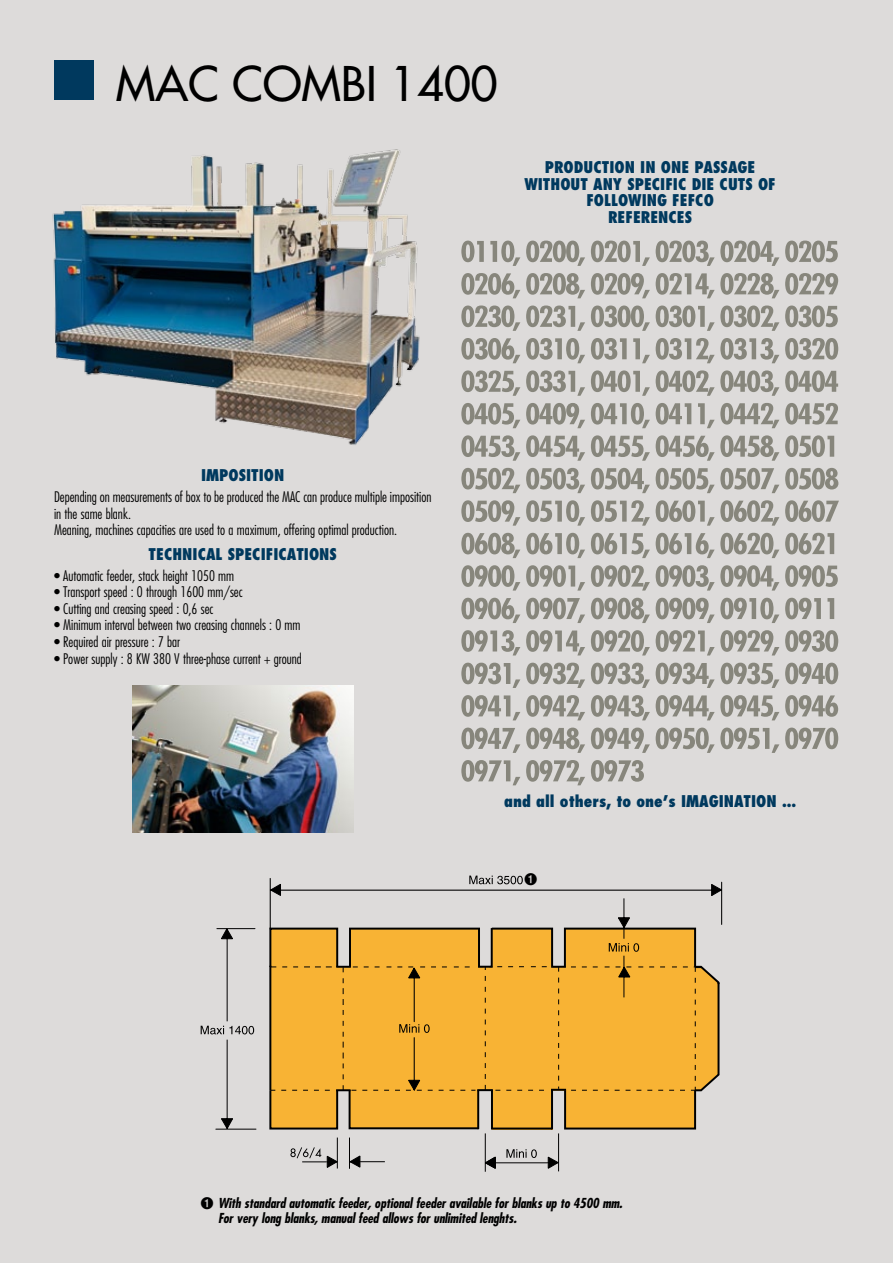
<style>
.page{position:relative;width:893px;height:1263px;background:#dddbda}
.page>*{position:absolute;margin:0;border:0;box-sizing:border-box;transform-origin:0 0}
.t1{font:500 46.5px "Futura Std";color:#000}
.t2{font:800 condensed 15.75px "Futura Std";color:#00395e}
.t3{font:300 condensed 14.25px/16.5px "Futura Std";color:#000}
.t4{font:italic 700 condensed 13.35px/15.5px "Futura Std";letter-spacing:-.01em;color:#000}
</style>
<div class="page">
<svg style="left:461px;top:760px;width:183px;height:25px"></svg>
<svg style="left:461px;top:727px;width:377px;height:26px"></svg>
<svg style="left:461px;top:695px;width:377px;height:25px"></svg>
<svg style="left:461px;top:663px;width:377px;height:25px"></svg>
<svg style="left:461px;top:630px;width:377px;height:25px"></svg>
<svg style="left:461px;top:598px;width:373px;height:25px"></svg>
<svg style="left:461px;top:565px;width:377px;height:26px"></svg>
<svg style="left:461px;top:533px;width:373px;height:25px"></svg>
<svg style="left:461px;top:500px;width:378px;height:26px"></svg>
<svg style="left:461px;top:468px;width:377px;height:25px"></svg>
<svg style="left:461px;top:435px;width:373px;height:26px"></svg>
<svg style="left:488px;top:403px;width:350px;height:25px"></svg>
<svg style="left:488px;top:370px;width:350px;height:26px"></svg>
<svg style="left:488px;top:338px;width:350px;height:25px"></svg>
<svg style="left:488px;top:305px;width:350px;height:26px"></svg>
<svg style="left:488px;top:273px;width:350px;height:25px"></svg>
<svg style="left:490px;top:241px;width:348px;height:25px"></svg>
<hr style="left:269px;top:966px;width:2px;height:124px;background:#000">
<hr style="left:217px;top:928px;width:38px;height:1px;background:#000">
<hr style="left:216px;top:1129px;width:40px;height:1px;background:#000">
<svg style="left:220px;top:1118px;width:14px;height:12px"></svg>
<hr style="left:337px;top:1137px;width:1px;height:31px;background:#000">
<hr style="left:349px;top:1137px;width:1px;height:32px;background:#000">
<hr style="left:485px;top:1133px;width:1px;height:39px;background:#000">
<hr style="left:558px;top:1133px;width:1px;height:38px;background:#000">
<hr style="left:623px;top:898px;width:1px;height:41px;background:#000">
<hr style="left:270px;top:878px;width:1px;height:51px;background:#000">
<hr style="left:270px;top:890px;width:451px;height:1px;background:#000">
<hr style="left:721px;top:882px;width:1px;height:42px;background:#000">
<hr style="left:227px;top:1040px;width:1px;height:88px;background:#000">
<hr style="left:227px;top:933px;width:1px;height:88px;background:#000">
<svg style="left:220px;top:928px;width:14px;height:12px"></svg>
<svg style="left:269px;top:882px;width:13px;height:15px"></svg>
<svg style="left:711px;top:883px;width:12px;height:14px"></svg>
<svg style="left:201px;top:1026px;width:53px;height:8px"></svg>
<svg style="left:484px;top:1149px;width:76px;height:21px"></svg>
<svg style="left:270px;top:917px;width:450px;height:213px;background:#eaaf42"></svg>
<svg style="left:290px;top:1147px;width:95px;height:22px"></svg>
<img style="left:52px;top:149px;width:436px;height:300px">
<img style="left:133px;top:685px;width:220px;height:147px">
<div style="left:54px;top:61px;width:40px;height:39px;background:#00395e"></div>
<svg style="left:469px;top:875px;width:54px;height:10px"></svg>
<h1 class="t1" style="left:116px;top:54px;width:383px">MAC COMBI 1400</h1>
<p class="t2" style="left:545px;top:158px;width:19px">PRODUCTION</p>
<p class="t2" style="left:640px;top:158px;width:31px">IN ONE</p>
<p class="t2" style="left:694px;top:158px;width:10px">PASSAGE</p>
<p class="t2" style="left:524px;top:174px;width:23px">WITHOUT</p>
<p class="t2" style="left:593px;top:174px;width:43px">AN Y SPECIFIC</p>
<p class="t2" style="left:692px;top:174px;width:8px">DIE</p>
<p class="t2" style="left:720px;top:174px;width:9px">CUTS</p>
<p class="t2" style="left:758px;top:174px;width:10px">OF</p>
<p class="t2" style="left:586px;top:191px;width:10px">FOLLO</p>
<p class="t2" style="left:628px;top:191px;width:23px">WING</p>
<p class="t2" style="left:672px;top:191px;width:43px">FEFCO</p>
<p class="t2" style="left:608px;top:207px;width:10px">REFERENCES</p>
<p class="t2" style="left:201px;top:466px;width:85px">IMPOSITION</p>
<p class="t3" style="left:54px;top:489px;width:379px">Depending on measurements of box to be produced the MAC can produce multiple imposition in the same blank.<br>Meaning, machines capacities are used to a maximum, offering optimal production.</p>
<p class="t2" style="left:149px;top:544px;width:190px">TECHNICAL SPECIFICATIONS</p>
<p class="t3" style="left:54px;top:567px;width:182px">• Automatic feeder, stack height 1050 mm</p>
<p class="t3" style="left:54px;top:584px;width:190px">• Transport speed : 0 through 1600 mm/sec</p>
<p class="t3" style="left:54px;top:600px;width:161px">• Cutting and creasing speed : 0,6 sec</p>
<p class="t3" style="left:54px;top:617px;width:248px">• Minimum interval between two creasing channels : 0 mm</p>
<p class="t3" style="left:54px;top:633px;width:128px">• Required air pressure : 7 bar</p>
<p class="t3" style="left:54px;top:650px;width:249px">• Power supply : 8 KW 380 V three-phase current + ground</p>
<p class="t2" style="left:504px;top:791px;width:294px">AND ALL OTHERS, TO ONE’S IMAGINATION ...</p>
<p class="t4" style="left:218px;top:1195px;width:406px">With standard automatic feeder, optional feeder available for blanks up to 4500 mm.<br>For very long blanks, manual feed allows for unlimited lenghts.</p>
</div>
